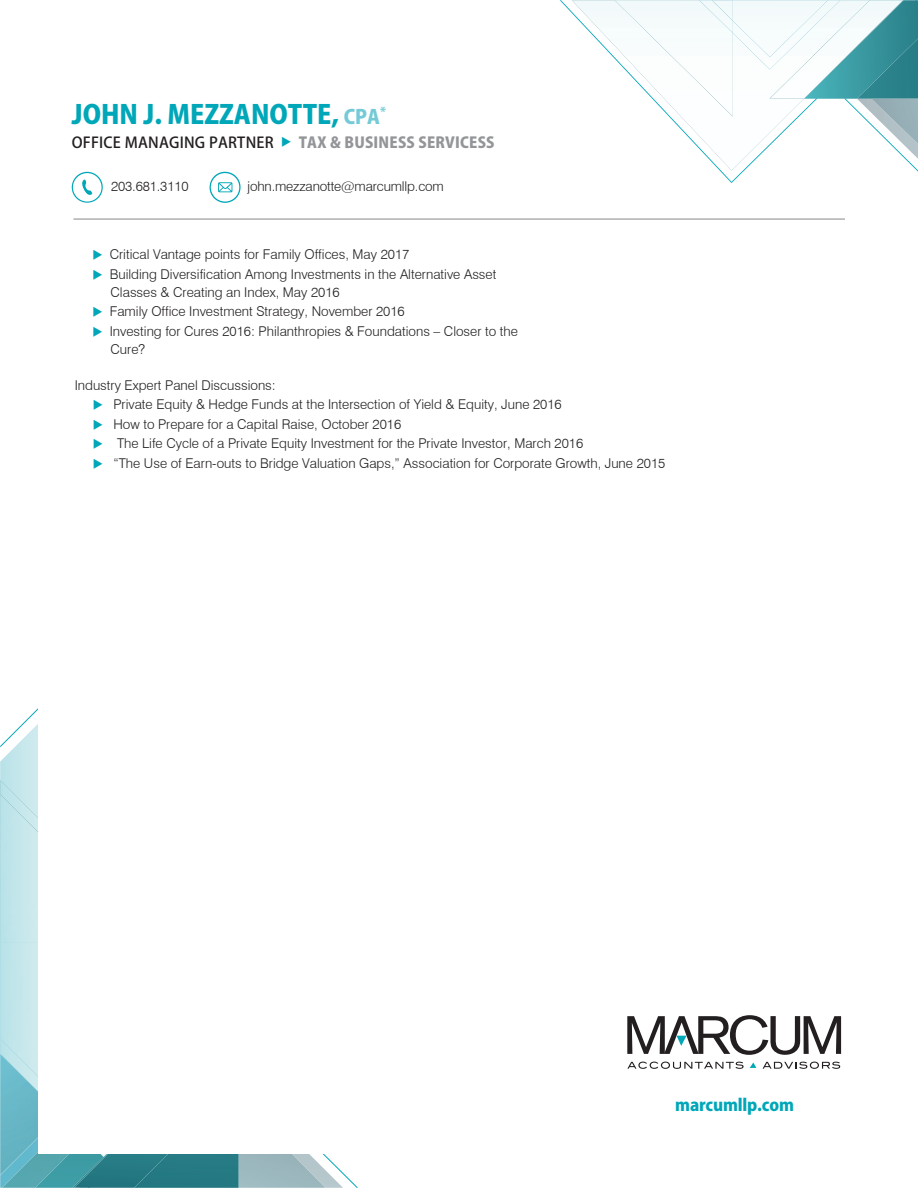
<style>
.page{position:relative;width:918px;height:1188px;background:#fff}
.page>*{position:absolute;margin:0;border:0;box-sizing:border-box;transform-origin:0 0}
.t1{font:25.95px "Koz Go Pro Heavy 90 msp RKSJ H";color:#00a7b8}
.t2{font:16.5px "Koz Go Pro Heavy 90 msp RKSJ H";letter-spacing:-.01em;color:#00a7b8}
.t3{font:15px "Koz Go Pro Medium 90 msp RKSJ H";letter-spacing:.015em;color:#231f20}
.t4{font:15px "Koz Go Pro Heavy 90 msp RKSJ H";letter-spacing:.015em;color:#939598}
.t5{font:300 13.5px/19.5px "Swiss 721 BT";color:#231f20}
.s1{font-size:19.5px;color:#74cad6}
</style>
<div class="page">
<img style="left:0;top:1115px;width:61px;height:73px">
<img style="left:0;top:708px;width:38px;height:72px">
<img style="left:0;top:855px;width:38px;height:259px">
<svg style="left:61px;top:1154px;width:297px;height:34px;background:#639ea6"></svg>
<img style="left:0;top:943px;width:38px;height:157px">
<img style="left:0;top:780px;width:38px;height:75px">
<svg style="left:560px;top:0;width:358px;height:183px"></svg>
<img style="left:615px;top:0;width:118px;height:116px">
<img style="left:733px;top:0;width:107px;height:69px">
<img style="left:699px;top:0;width:34px;height:33px">
<div style="left:38px;top:651px;width:328px;height:502px;background:#fff"></div>
<hr style="left:73px;top:219px;width:772px;height:1px;background:#939598">
<svg style="left:627px;top:1062px;width:117px;height:7px"></svg>
<svg style="left:763px;top:1062px;width:77px;height:7px"></svg>
<svg style="left:627px;top:1015px;width:214px;height:40px"></svg>
<svg style="left:750px;top:1063px;width:6px;height:5px"></svg>
<svg style="left:72px;top:172px;width:31px;height:31px"></svg>
<svg style="left:209px;top:172px;width:32px;height:31px"></svg>
<h1 class="t1" style="left:72px;top:104px;width:316px">JOHN J. MEZZANOTTE, <span class="s1">CPA</span><sup>*</sup></h1>
<p class="t3" style="left:72px;top:136px;width:203px">OFFICE MANAGING PARTNER</p>
<p class="t4" style="left:299px;top:136px;width:197px">TAX &amp; BUSINESS SERVICESS</p>
<p class="t5" style="left:111px;top:176px;width:79px">203.681.3110</p>
<p class="t5" style="left:247px;top:176px;width:198px">john.mezzanotte@marcumllp.com</p>
<p class="t5" style="left:110px;top:244px;width:388px">Critical Vantage points for Family Offices, May 2017<br>Building Diversification Among Investments in the Alternative Asset</p>
<p class="t5" style="left:110px;top:282px;width:410px">Classes &amp; Creating an Index, May 2016<br>Family Office Investment Strategy, November 2016<br>Investing for Cures 2016: Philanthropies &amp; Foundations – Closer to the</p>
<p class="t5" style="left:111px;top:339px;width:36px">Cure?</p>
<p class="t5" style="left:113px;top:375px;width:553px;text-indent:-39px">Industry Expert Panel Discussions:<br>Private Equity &amp; Hedge Funds at the Intersection of Yield &amp; Equity, June 2016<br>How to Prepare for a Capital Raise, October 2016<br>The Life Cycle of a Private Equity Investment for the Private Investor, March 2016<br>“The Use of Earn-outs to Bridge Valuation Gaps,” Association for Corporate Growth, June 2015</p>
<p class="t2" style="left:675px;top:1099px;width:120px">marcumllp.com</p>
</div>
